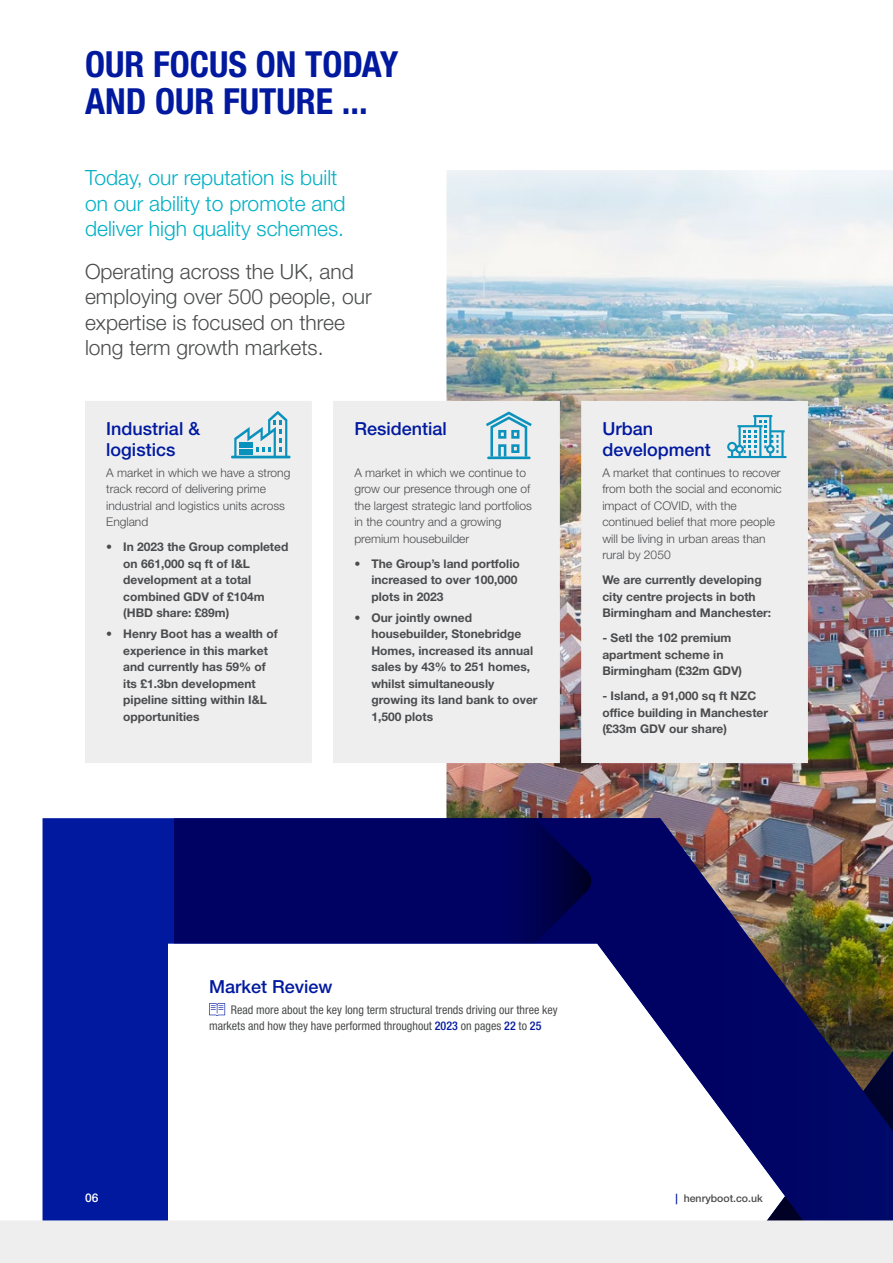
<style>
.page{position:relative;width:893px;height:1263px;background:#fff}
.page>*{position:absolute;margin:0;border:0;box-sizing:border-box;transform-origin:0 0}
.t1{font:700 condensed 36px/37.5px "Helvetica Neue LT Std";color:#00199f}
.t2{font:300 21px/25.5px "Helvetica Neue LT Std";color:#4b4c4d}
.t3{font:300 21px/25.5px "Helvetica Neue LT Std";color:#00b0c5}
.t4{font:500 18px/21px "Helvetica Neue LT Std";color:#00199f}
.t5{font:700 12px/16.5px "Helvetica Neue LT Std";color:#4b4c4d}
.t6{font:300 12px/16.5px "Helvetica Neue LT Std";color:#4b4c4d}
.t7{font:condensed 12px/16.5px "Helvetica Neue LT Std";color:#4b4c4d}
.t8{font:500 12px "Helvetica Neue LT Std";color:#fff}
.t9{font:500 10.5px "Helvetica Neue LT Std";color:#4b4c4d}
.s1{font-weight:300}
.s2{font-weight:500;color:#00199f}
.s3{color:#00199f}
</style>
<div class="page">
<img style="left:446px;top:170px;width:447px;height:648px">
<svg style="left:43px;top:818px;width:554px;height:43px;background:#000974"></svg>
<img style="left:597px;top:818px;width:296px;height:43px">
<svg style="left:490px;top:818px;width:101px;height:43px;background:#00015a"></svg>
<div style="left:85px;top:401px;width:723px;height:362px;background:#eeeeef"></div>
<svg style="left:231px;top:411px;width:60px;height:47px;background:#a9d1df"></svg>
<svg style="left:486px;top:411px;width:46px;height:46px;background:#a8d1df"></svg>
<hr style="left:487px;top:456px;width:44px;height:3px;background:#0a91bc">
<svg style="left:727px;top:415px;width:60px;height:44px;background:#a4cfde"></svg>
<svg style="left:0;top:861px;width:893px;height:402px"></svg>
<h1 class="t1" style="left:85px;top:45px;width:315px">OUR FOCUS ON TODAY<br>AND OUR FUTURE ...</h1>
<h2 class="t3" style="left:85px;top:164px;width:262px">Today, our reputation is built on our ability to promote and deliver high quality schemes.</h2>
<h2 class="t2" style="left:85px;top:258px;width:288px">Operating across the UK, and employing over 500 people, our expertise is focused on three long term growth markets.</h2>
<h3 class="t4" style="left:106px;top:418px;width:95px">Industrial &amp; logistics</h3>
<p class="t6" style="left:106px;top:464px;width:186px">A market in which we have a strong track record of delivering prime industrial and logistics units across<br>England</p>
<p class="t5" style="left:123px;top:538px;width:167px;text-indent:-17px"><span class="s1">•</span> In 2023 the Group completed on 661,000 sq ft of I&amp;L development at a total combined GDV of £104m (HBD share: £89m)</p>
<p class="t5" style="left:123px;top:625px;width:156px;text-indent:-17px"><span class="s1">•</span> Henry Boot has a wealth of experience in this market and currently has 59% of its £1.3bn development pipeline sitting within I&amp;L opportunities</p>
<h3 class="t4" style="left:354px;top:418px;width:94px">Residential</h3>
<p class="t6" style="left:354px;top:464px;width:179px">A market in which we continue to grow our presence through one of the largest strategic land portfolios in the country and a growing premium housebuilder</p>
<p class="t5" style="left:371px;top:555px;width:150px;text-indent:-17px"><span class="s1">•</span> The Group’s land portfolio increased to over 100,000 plots in 2023</p>
<p class="t5" style="left:371px;top:609px;width:168px;text-indent:-17px"><span class="s1">•</span> Our jointly owned housebuilder, Stonebridge<br>Homes, increased its annual sales by 43% to 251 homes, whilst simultaneously growing its land bank to over<br>1,500 plots</p>
<h3 class="t4" style="left:602px;top:418px;width:110px">Urban development</h3>
<p class="t6" style="left:602px;top:464px;width:181px">A market that continues to recover from both the social and economic impact of COVID, with the continued belief that more people will be living in urban areas than rural by 2050</p>
<p class="t5" style="left:602px;top:571px;width:170px">We are currently developing city centre projects in both<br>Birmingham and Manchester:</p>
<p class="t5" style="left:602px;top:629px;width:141px">- Setl the 102 premium apartment scheme in<br>Birmingham (£32m GDV)</p>
<p class="t5" style="left:602px;top:687px;width:167px">- Island, a 91,000 sq ft NZC office building in Manchester (£33m GDV our share)</p>
<p class="t8" style="left:85px;top:1191px;width:15px">06</p>
<h3 class="t4" style="left:209px;top:976px;width:125px">Market Review</h3>
<p class="t7" style="left:209px;top:1001px;width:350px;text-indent:22px">Read more about the key long term structural trends driving our three key markets and how they have performed throughout <span class="s2">2023</span> on pages <span class="s2">22</span> to <span class="s2">25</span></p>
<p class="t9" style="left:676px;top:1192px;width:89px"><span class="s3">|</span> henryboot.co.uk</p>
</div>
